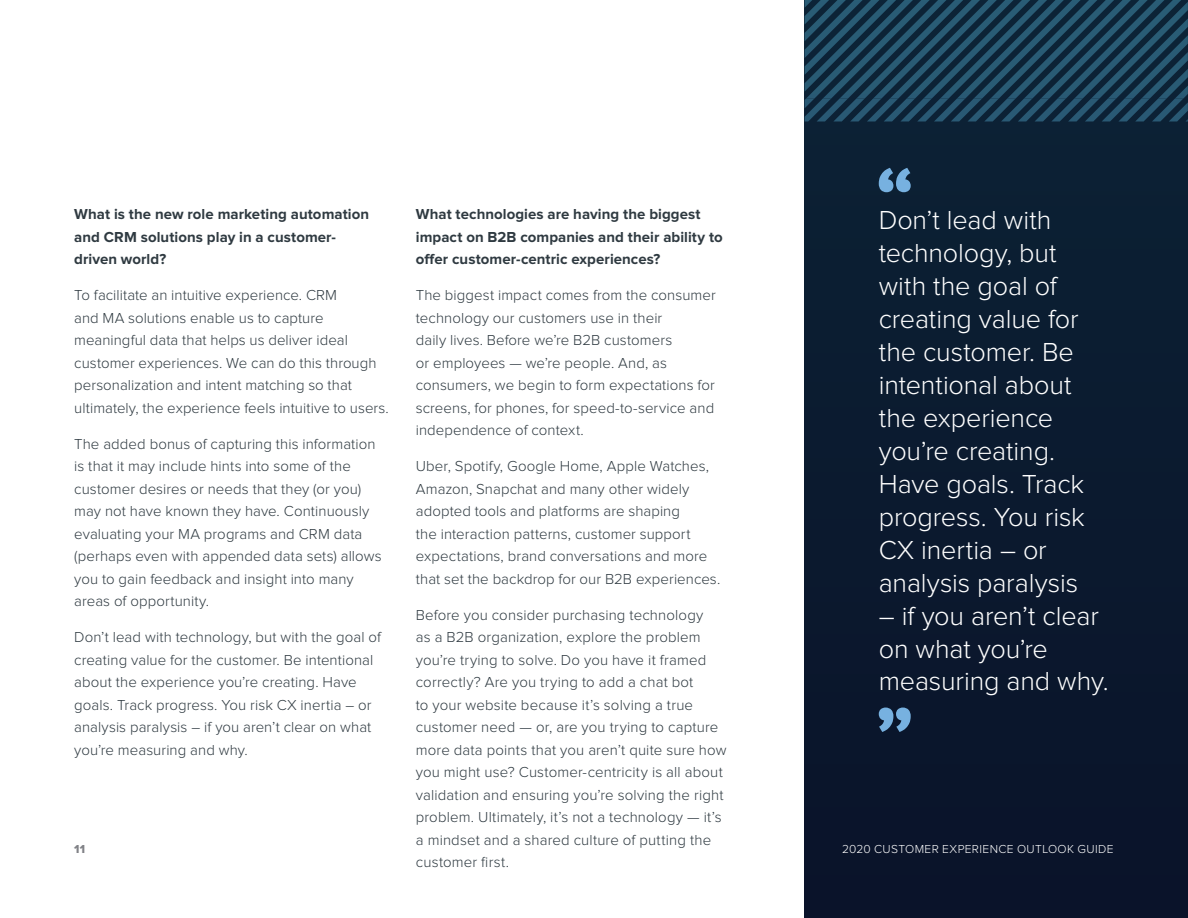
<style>
.page{position:relative;width:1188px;height:918px;background:#fff}
.page>*{position:absolute;margin:0;border:0;box-sizing:border-box;transform-origin:0 0}
.t1{font:300 27px/33px "Proxima Nova";letter-spacing:-.005em;color:#fff}
.t2{font:300 15px/22.5px "Proxima Nova";letter-spacing:.005em;color:#2f3a41}
.t3{font:700 15px/22.5px "Proxima Nova";letter-spacing:.005em;color:#2f3a41}
.t4{font:300 12px "Proxima Nova";letter-spacing:.03em;color:#fff}
.t5{font:12px "Proxima Nova Extrabld";color:#818287}
</style>
<div class="page">
<div style="left:805px;top:0;width:383px;height:918px;background:#0b192f"></div>
<svg style="left:805px;top:0;width:383px;height:122px"></svg>
<svg style="left:879px;top:168px;width:32px;height:24px"></svg>
<svg style="left:879px;top:708px;width:32px;height:24px"></svg>
<p class="t3" style="left:74px;top:203px;width:296px">What is the new role marketing automation and CRM solutions play in a customer&shy;driven world?</p>
<p class="t2" style="left:74px;top:284px;width:316px">To facilitate an intuitive experience. CRM<br>and MA solutions enable us to capture meaningful data that helps us deliver ideal customer experiences. We can do this through personalization and intent matching so that ultimately, the experience feels intuitive to users.</p>
<p class="t2" style="left:74px;top:433px;width:309px">The added bonus of capturing this information is that it may include hints into some of the customer desires or needs that they (or you) may not have known they have. Continuously evaluating your MA programs and CRM data (perhaps even with appended data sets) allows you to gain feedback and insight into many areas of opportunity.</p>
<p class="t2" style="left:74px;top:626px;width:308px">Don’t lead with technology, but with the goal of creating value for the customer. Be intentional about the experience you’re creating. Have goals. Track progress. You risk CX inertia – or analysis paralysis – if you aren’t clear on what you’re measuring and why.</p>
<p class="t3" style="left:416px;top:203px;width:308px">What technologies are having the biggest impact on B2B companies and their ability to offer customer-centric experiences?</p>
<p class="t2" style="left:416px;top:284px;width:301px">The biggest impact comes from the consumer technology our customers use in their<br>daily lives. Before we’re B2B customers<br>or employees — we’re people. And, as consumers, we begin to form expectations for screens, for phones, for speed-to-service and independence of context.</p>
<p class="t2" style="left:416px;top:455px;width:306px">Uber, Spotify, Google Home, Apple Watches, Amazon, Snapchat and many other widely adopted tools and platforms are shaping<br>the interaction patterns, customer support expectations, brand conversations and more that set the backdrop for our B2B experiences.</p>
<p class="t2" style="left:416px;top:604px;width:312px">Before you consider purchasing technology<br>as a B2B organization, explore the problem you’re trying to solve. Do you have it framed correctly? Are you trying to add a chat bot<br>to your website because it’s solving a true customer need — or, are you trying to capture more data points that you aren’t quite sure how you might use? Customer-centricity is all about validation and ensuring you’re solving the right problem. Ultimately, it’s not a technology — it’s a mindset and a shared culture of putting the customer first.</p>
<h1 class="t1" style="left:879px;top:204px;width:208px">Don’t lead with technology, but with the goal of creating value for the customer. Be intentional about the experience you’re creating.<br>Have goals. Track progress. You risk<br>CX inertia – or analysis paralysis</h1>
<h1 class="t1" style="left:879px;top:600px;width:231px">– if you aren’t clear on what you’re measuring and why.</h1>
<p class="t5" style="left:74px;top:844px;width:12px">11</p>
<p class="t4" style="left:842px;top:844px;width:273px">2020 CUSTOMER EXPERIENCE OUTLOOK GUIDE</p>
</div>
